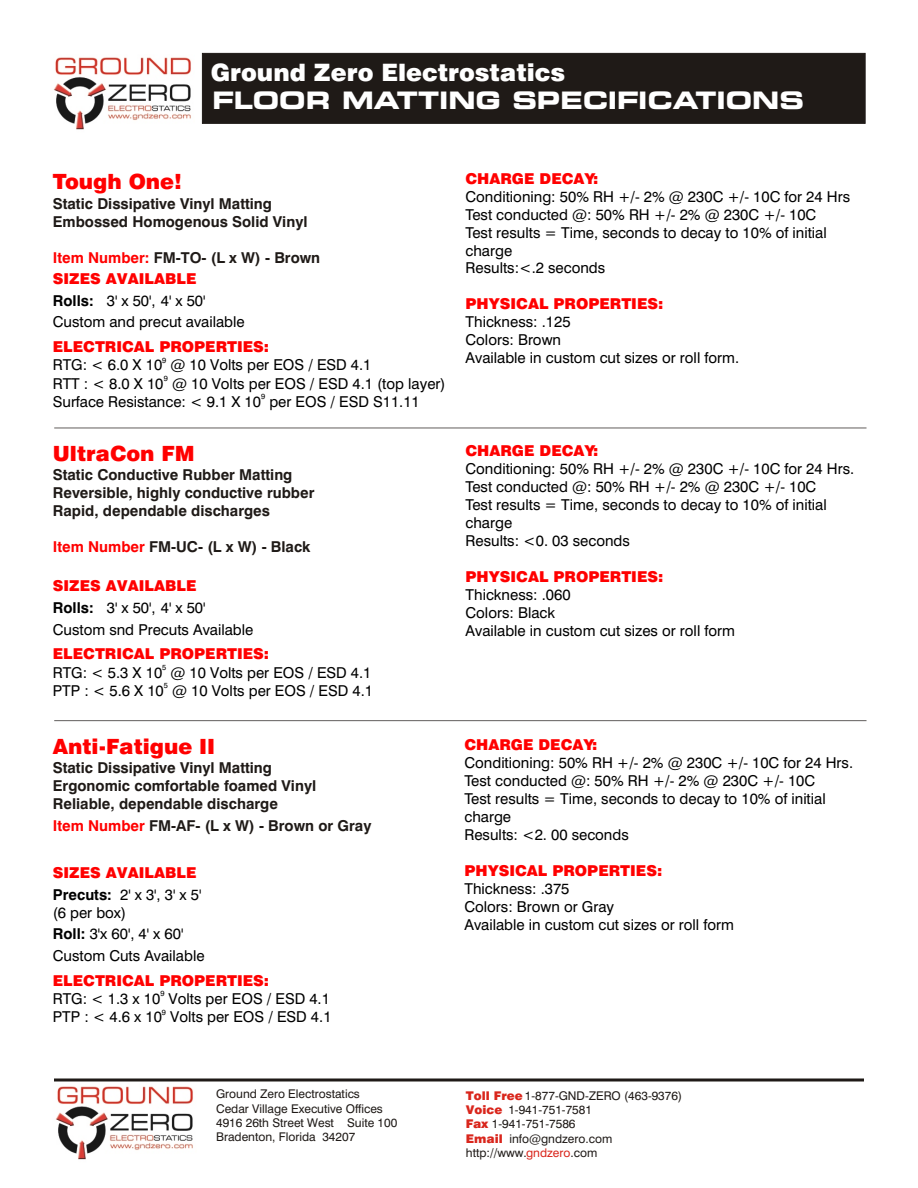
<style>
.page{position:relative;width:918px;height:1188px;background:#fff}
.page>*{position:absolute;margin:0;border:0;box-sizing:border-box;transform-origin:0 0}
.t1{font:24px "Square 721 Bd Ex BT";color:#fff}
.t2{font:24px "Swis 721 Blk BT";color:#fff}
.t3{font:21px "Swis 721 Blk BT";color:#f00}
.t4{font:15px/18px "Swis 721 BT";color:#000}
.t5{font:700 15px/18px "Swis 721 BT";color:#1f1a17}
.t6{font:15px "Swis 721 Blk BT";color:#f00}
.t7{font:12px/14.4px "Swis 721 BT";color:#1f1a17}
.t8{font:12px "Swis 721 Blk BT";color:#d9261c}
.t9{font:7.5px "Swis 721 BT";color:#000}
.s1{color:#f00}
.s2{font-weight:700}
.s3{font-family:"Swis 721 Blk BT";color:#d9261c}
.s4{color:#d9261c}
</style>
<div class="page">
<div style="left:202px;top:53px;width:663px;height:71px;background:#1f1a17;border:1px solid #1f1a17"></div>
<img style="left:53px;top:57px;width:138px;height:73px">
<img style="left:56px;top:1086px;width:137px;height:74px">
<svg style="left:54px;top:1078px;width:810px;height:4px;background:#565250"></svg>
<hr style="left:54px;top:428px;width:813px;height:1px;background:#615e5c">
<hr style="left:54px;top:720px;width:813px;height:1px;background:#615e5c">
<h1 class="t2" style="left:211px;top:62px;width:356px">Ground Zero Electrostatics</h1>
<h1 class="t1" style="left:212px;top:91px;width:593px">FLOOR MATTING SPECIFICATIONS</h1>
<h2 class="t3" style="left:53px;top:173px;width:131px">Tough One!</h2>
<p class="t5" style="left:53px;top:196px;width:256px">Static Dissipative Vinyl Matting<br>Embossed Homogenous Solid Vinyl</p>
<p class="t5" style="left:53px;top:250px;width:269px"><span class="s1">Item Number:</span> FM-TO- (L x W) - Brown</p>
<p class="t6" style="left:53px;top:273px;width:145px">SIZES AVAILABLE</p>
<p class="t4" style="left:53px;top:291px;width:193px;line-height:21.6px"><span class="s2">Rolls:</span> 3' x 50', 4' x 50'<br>Custom and precut available</p>
<p class="t9" style="left:162px;top:357px;width:6px">9</p>
<p class="t4" style="left:53px;top:358px;width:320px">RTG: &lt; 6.0 X 10 @ 10 Volts per EOS / ESD 4.1</p>
<p class="t9" style="left:164px;top:376px;width:6px">9</p>
<p class="t4" style="left:53px;top:376px;width:394px">RTT : &lt; 8.0 X 10 @ 10 Volts per EOS / ESD 4.1 (top layer)</p>
<p class="t9" style="left:261px;top:394px;width:6px">9</p>
<p class="t4" style="left:53px;top:394px;width:369px">Surface Resistance: &lt; 9.1 X 10 per EOS / ESD S11.11</p>
<p class="t6" style="left:53px;top:341px;width:218px">ELECTRICAL PROPERTIES:</p>
<h2 class="t3" style="left:53px;top:445px;width:143px">UltraCon FM</h2>
<p class="t5" style="left:53px;top:467px;width:263px">Static Conductive Rubber Matting<br>Reversible, highly conductive rubber<br>Rapid, dependable discharges</p>
<p class="t5" style="left:53px;top:539px;width:259px"><span class="s1">Item Number</span> FM-UC- (L x W) - Black</p>
<p class="t6" style="left:53px;top:580px;width:145px">SIZES AVAILABLE</p>
<p class="t4" style="left:53px;top:598px;width:202px;line-height:21.6px"><span class="s2">Rolls:</span> 3' x 50', 4' x 50'<br>Custom snd Precuts Available</p>
<p class="t9" style="left:162px;top:664px;width:6px">5</p>
<p class="t4" style="left:53px;top:665px;width:320px">RTG: &lt; 5.3 X 10 @ 10 Volts per EOS / ESD 4.1</p>
<p class="t9" style="left:164px;top:683px;width:6px">5</p>
<p class="t4" style="left:53px;top:683px;width:322px">PTP : &lt; 5.6 X 10 @ 10 Volts per EOS / ESD 4.1</p>
<p class="t6" style="left:53px;top:648px;width:218px">ELECTRICAL PROPERTIES:</p>
<h2 class="t3" style="left:53px;top:738px;width:164px">Anti-Fatigue II</h2>
<p class="t5" style="left:53px;top:760px;width:265px">Static Dissipative Vinyl Matting<br>Ergonomic comfortable foamed Vinyl<br>Reliable, dependable discharge</p>
<p class="t5" style="left:53px;top:818px;width:320px"><span class="s1">Item Number</span> FM-AF- (L x W) - Brown or Gray</p>
<p class="t6" style="left:53px;top:867px;width:145px">SIZES AVAILABLE</p>
<p class="t4" style="left:53px;top:887px;width:150px"><span class="s2">Precuts:</span> 2' x 3', 3' x 5' (6 per box)</p>
<p class="t4" style="left:53px;top:925px;width:153px;line-height:21.6px"><span class="s2">Roll:</span> 3'x 60', 4' x 60'<br>Custom Cuts Available</p>
<p class="t9" style="left:160px;top:991px;width:6px">9</p>
<p class="t4" style="left:53px;top:991px;width:279px">RTG: &lt; 1.3 x 10 Volts per EOS / ESD 4.1</p>
<p class="t9" style="left:162px;top:1009px;width:6px">9</p>
<p class="t4" style="left:53px;top:1009px;width:280px">PTP : &lt; 4.6 x 10 Volts per EOS / ESD 4.1</p>
<p class="t6" style="left:53px;top:974px;width:218px">ELECTRICAL PROPERTIES:</p>
<p class="t6" style="left:466px;top:172px;width:134px">CHARGE DECAY:</p>
<p class="t4" style="left:466px;top:189px;width:386px">Conditioning: 50% RH +/- 2% @ 230C +/- 10C for 24 Hrs Test conducted @: 50% RH +/- 2% @ 230C +/- 10C<br>Test results = Time, seconds to decay to 10% of initial charge<br>Results:&lt;.2 seconds</p>
<p class="t6" style="left:466px;top:298px;width:199px">PHYSICAL PROPERTIES:</p>
<p class="t4" style="left:466px;top:315px;width:275px">Thickness: .125<br>Colors: Brown<br>Available in custom cut sizes or roll form.</p>
<p class="t6" style="left:466px;top:444px;width:134px">CHARGE DECAY:</p>
<p class="t4" style="left:466px;top:461px;width:390px">Conditioning: 50% RH +/- 2% @ 230C +/- 10C for 24 Hrs.<br>Test conducted @: 50% RH +/- 2% @ 230C +/- 10C<br>Test results = Time, seconds to decay to 10% of initial charge<br>Results: &lt;0. 03 seconds</p>
<p class="t6" style="left:466px;top:570px;width:199px">PHYSICAL PROPERTIES:</p>
<p class="t4" style="left:466px;top:587px;width:271px">Thickness: .060<br>Colors: Black<br>Available in custom cut sizes or roll form</p>
<p class="t6" style="left:464px;top:739px;width:134px">CHARGE DECAY:</p>
<p class="t4" style="left:464px;top:755px;width:390px">Conditioning: 50% RH +/- 2% @ 230C +/- 10C for 24 Hrs.<br>Test conducted @: 50% RH +/- 2% @ 230C +/- 10C<br>Test results = Time, seconds to decay to 10% of initial charge<br>Results: &lt;2. 00 seconds</p>
<p class="t6" style="left:464px;top:865px;width:199px">PHYSICAL PROPERTIES:</p>
<p class="t4" style="left:464px;top:881px;width:271px">Thickness: .375<br>Colors: Brown or Gray<br>Available in custom cut sizes or roll form</p>
<p class="t7" style="left:216px;top:1088px;width:183px">Ground Zero Electrostatics<br>Cedar Village Executive Offices<br>4916 26th Street West Suite 100<br>Bradenton, Florida 34207</p>
<p class="t7" style="left:466px;top:1089px;width:218px"><span class="s3">Toll Free</span> 1-877-GND-ZERO (463-9376)</p>
<p class="t8" style="left:466px;top:1105px;width:38px">Voice</p>
<p class="t7" style="left:466px;top:1118px;width:111px"><span class="s3">Fax</span> 1-941-751-7586</p>
<p class="t8" style="left:466px;top:1134px;width:39px">Email</p>
<p class="t7" style="left:466px;top:1147px;width:133px">http://www.<span class="s4">gndzero</span>.com</p>
<p class="t7" style="left:508px;top:1104px;width:85px">1-941-751-7581</p>
<p class="t7" style="left:509px;top:1132px;width:104px">info@gndzero.com</p>
</div>
